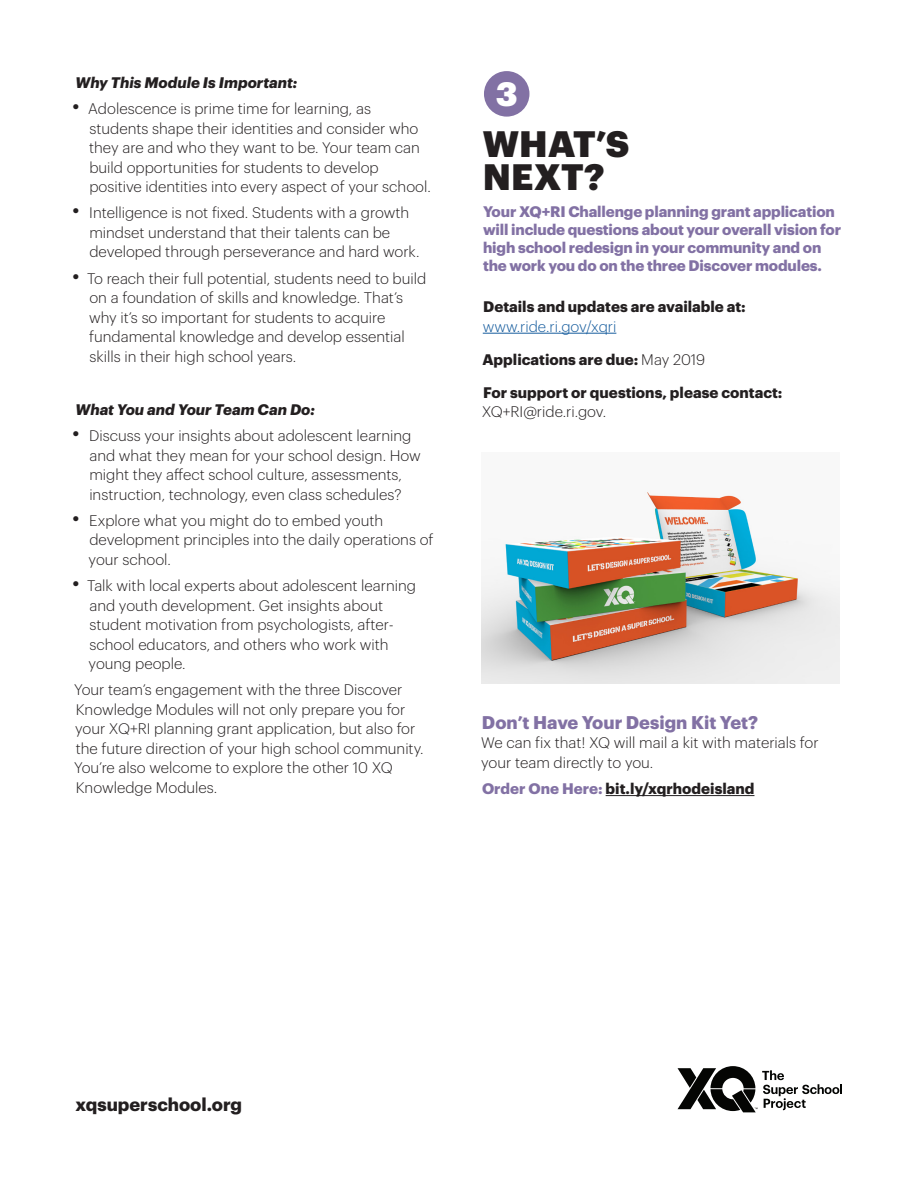
<style>
.page{position:relative;width:918px;height:1188px;background:#fff}
.page>*{position:absolute;margin:0;border:0;box-sizing:border-box;transform-origin:0 0}
.t1{font:900 36px "Graphik";letter-spacing:.005em;color:#231f20}
.t2{font:900 33px "Graphik";color:#fff}
.t3{font:700 18px "Graphik";color:#8271a4}
.t4{font:700 18px "Graphik";color:#231f20}
.t5{font:300 15px/19.5px "Graphik";color:#231f20}
.t6{font:700 15px/19.5px "Graphik";color:#231f20}
.t7{font:700 15px/18px "Graphik";letter-spacing:-.01em;color:#8271a4}
.t8{font:italic 700 15px "Graphik";color:#231f20}
.s1{font-size:24px}
.s2{font-weight:300;color:#175d9e}
.s3{font-weight:300}
.s4{color:#8271a4}
</style>
<div class="page">
<div style="left:484px;top:71px;width:45px;height:46px;background:#8271a4;border-radius:50%"></div>
<hr style="left:483px;top:333px;width:133px;height:1px;background:#175d9e">
<img style="left:482px;top:490px;width:358px;height:193px">
<hr style="left:606px;top:795px;width:148px;height:1px;background:#231f20">
<svg style="left:678px;top:1066px;width:164px;height:46px"></svg>
<p class="t8" style="left:76px;top:71px;width:223px">Why This Module Is Important:</p>
<p class="t5" style="left:89px;top:98px;width:343px;text-indent:-17px"><span class="s1">•</span> Adolescence is prime time for learning, as students shape their identities and consider who they are and who they want to be. Your team can build opportunities for students to develop positive identities into every aspect of your school.</p>
<p class="t5" style="left:89px;top:202px;width:332px;text-indent:-17px"><span class="s1">•</span> Intelligence is not fixed. Students with a growth mindset understand that their talents can be developed through perseverance and hard work.</p>
<p class="t5" style="left:89px;top:267px;width:339px;text-indent:-17px"><span class="s1">•</span> To reach their full potential, students need to build on a foundation of skills and knowledge. That’s why it’s so important for students to acquire fundamental knowledge and develop essential skills in their high school years.</p>
<p class="t8" style="left:76px;top:398px;width:241px">What You and Your Team Can Do:</p>
<p class="t5" style="left:89px;top:425px;width:333px;text-indent:-17px"><span class="s1">•</span> Discuss your insights about adolescent learning and what they mean for your school design. How might they affect school culture, assessments, instruction, technology, even class schedules?</p>
<p class="t5" style="left:89px;top:510px;width:346px;text-indent:-16px"><span class="s1">•</span> Explore what you might do to embed youth development principles into the daily operations of your school.</p>
<p class="t5" style="left:89px;top:575px;width:329px;text-indent:-16px"><span class="s1">•</span> Talk with local experts about adolescent learning and youth development. Get insights about student motivation from psychologists, after&shy;school educators, and others who work with young people.</p>
<p class="t5" style="left:74px;top:679px;width:351px">Your team’s engagement with the three Discover Knowledge Modules will not only prepare you for your XQ+RI planning grant application, but also for the future direction of your high school community.<br>You’re also welcome to explore the other 10 XQ Knowledge Modules.</p>
<p class="t2" style="left:496px;top:68px;width:23px">3</p>
<p class="t1" style="left:483px;top:116px;width:148px">WHAT’S</p>
<p class="t1" style="left:483px;top:149px;width:123px">NEXT?</p>
<p class="t7" style="left:483px;top:201px;width:360px">Your XQ+RI Challenge planning grant application will include questions about your overall vision for high school redesign in your community and on the work you do on the three Discover modules.</p>
<p class="t6" style="left:483px;top:296px;width:265px">Details and updates are available at: <span class="s2">www.ride.ri.gov/xqri</span></p>
<p class="t6" style="left:482px;top:348px;width:224px">Applications are due: <span class="s3">May 2019</span></p>
<p class="t6" style="left:482px;top:381px;width:302px">For support or questions, please contact:<br><span class="s3">XQ+RI@ride.ri.gov.</span></p>
<p class="t3" style="left:482px;top:708px;width:278px">Don’t Have Your Design Kit Yet?</p>
<p class="t5" style="left:481px;top:732px;width:339px">We can fix that! XQ will mail a kit with materials for your team directly to you.</p>
<p class="t6" style="left:482px;top:778px;width:274px"><span class="s4">Order One Here:</span> bit.ly/xqrhodeisland</p>
<p class="t4" style="left:76px;top:1091px;width:168px">xqsuperschool.org</p>
</div>
